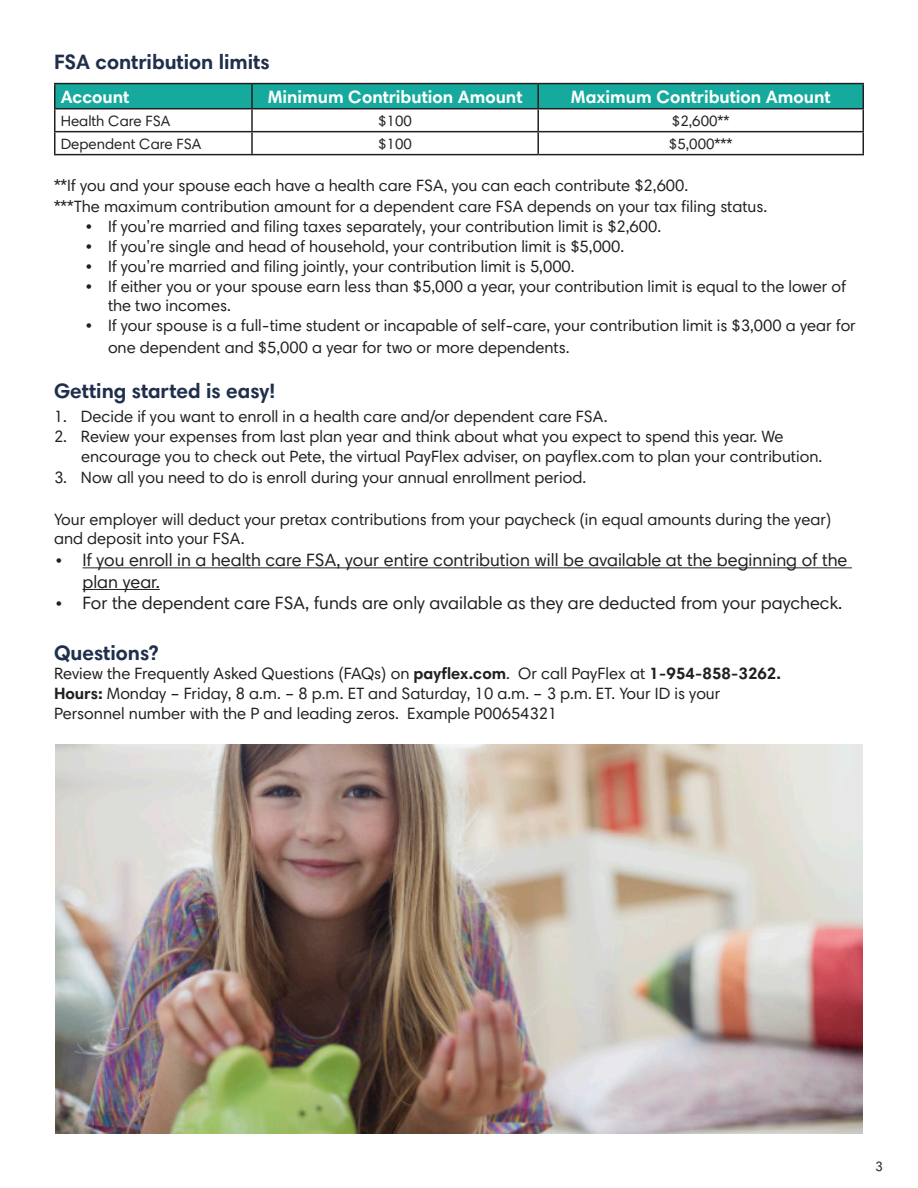
<style>
.page{position:relative;width:918px;height:1188px;background:#fff}
.page>*{position:absolute;margin:0;border:0;box-sizing:border-box;transform-origin:0 0}
.t1{font:700 21px "Harmonia Sans Std";color:#1f2f4c}
.t2{font:18px/21.6px "Harmonia Sans Std";color:#231f20}
.t3{font:700 18px "Harmonia Sans Std";color:#fff}
.t4{font:16.5px/19.8px "Harmonia Sans Std";color:#231f20}
.t5{font:15px "Harmonia Sans Std";color:#231f20}
.t6{font:13.5px "Harmonia Sans Std";color:#231f20}
.s1{font-size:18px}
.s2{font-weight:700}
</style>
<div class="page">
<hr style="left:82px;top:567px;width:770px;height:1px;background:#231f20">
<hr style="left:82px;top:589px;width:78px;height:1px;background:#231f20">
<div style="left:56px;top:84px;width:806px;height:24px;background:#15aa9d"></div>
<hr style="left:54px;top:83px;width:198px;height:1px;background:#231f20">
<hr style="left:54px;top:84px;width:2px;height:24px;background:#231f20">
<hr style="left:252px;top:83px;width:286px;height:1px;background:#231f20">
<hr style="left:251px;top:84px;width:2px;height:24px;background:#231f20">
<hr style="left:538px;top:83px;width:326px;height:1px;background:#231f20">
<hr style="left:537px;top:84px;width:2px;height:24px;background:#231f20">
<hr style="left:862px;top:84px;width:2px;height:24px;background:#231f20">
<hr style="left:54px;top:108px;width:198px;height:1px;background:#231f20">
<hr style="left:54px;top:109px;width:2px;height:22px;background:#231f20">
<hr style="left:252px;top:108px;width:286px;height:1px;background:#231f20">
<hr style="left:251px;top:109px;width:2px;height:22px;background:#231f20">
<hr style="left:538px;top:108px;width:326px;height:1px;background:#231f20">
<hr style="left:537px;top:109px;width:2px;height:22px;background:#231f20">
<hr style="left:862px;top:109px;width:2px;height:22px;background:#231f20">
<hr style="left:54px;top:131px;width:198px;height:1px;background:#231f20">
<hr style="left:54px;top:132px;width:2px;height:22px;background:#231f20">
<hr style="left:252px;top:131px;width:286px;height:1px;background:#231f20">
<hr style="left:251px;top:132px;width:2px;height:22px;background:#231f20">
<hr style="left:538px;top:131px;width:326px;height:1px;background:#231f20">
<hr style="left:537px;top:132px;width:2px;height:22px;background:#231f20">
<hr style="left:862px;top:132px;width:2px;height:22px;background:#231f20">
<hr style="left:54px;top:154px;width:198px;height:1px;background:#231f20">
<hr style="left:252px;top:154px;width:286px;height:1px;background:#231f20">
<hr style="left:538px;top:154px;width:326px;height:1px;background:#231f20">
<img style="left:55px;top:745px;width:808px;height:389px">
<p class="t1" style="left:54px;top:49px;width:217px">FSA contribution limits</p>
<p class="t3" style="left:61px;top:85px;width:70px">Account</p>
<p class="t3" style="left:268px;top:85px;width:256px">Minimum Contribution Amount</p>
<p class="t3" style="left:571px;top:85px;width:261px">Maximum Contribution Amount</p>
<p class="t5" style="left:61px;top:111px;width:111px">Health Care FSA</p>
<p class="t5" style="left:378px;top:111px;width:35px">$100</p>
<p class="t5" style="left:672px;top:111px;width:59px">$2,600**</p>
<p class="t5" style="left:61px;top:134px;width:142px">Dependent Care FSA</p>
<p class="t5" style="left:378px;top:134px;width:35px">$100</p>
<p class="t5" style="left:669px;top:134px;width:65px">$5,000***</p>
<p class="t4" style="left:54px;top:175px;width:636px">**If you and your spouse each have a health care FSA, you can each contribute $2,600.</p>
<p class="t4" style="left:54px;top:197px;width:715px">***The maximum contribution amount for a dependent care FSA depends on your tax filing status.</p>
<p class="t4" style="left:86px;top:216px;width:577px"><span class="s1">•</span> If you’re married and filing taxes separately, your contribution limit is $2,600.</p>
<p class="t4" style="left:86px;top:236px;width:540px"><span class="s1">•</span> If you’re single and head of household, your contribution limit is $5,000.</p>
<p class="t4" style="left:86px;top:256px;width:491px"><span class="s1">•</span> If you’re married and filing jointly, your contribution limit is 5,000.</p>
<p class="t4" style="left:108px;top:276px;width:740px;text-indent:-22px"><span class="s1">•</span> If either you or your spouse earn less than $5,000 a year, your contribution limit is equal to the lower of the two incomes.</p>
<p class="t4" style="left:108px;top:315px;width:749px;line-height:21.6px;text-indent:-22px"><span class="s1">•</span> If your spouse is a full-time student or incapable of self-care, your contribution limit is $3,000 a year for one dependent and $5,000 a year for two or more dependents.</p>
<p class="t1" style="left:54px;top:377px;width:223px">Getting started is easy!</p>
<p class="t4" style="left:54px;top:406px;width:555px">1. Decide if you want to enroll in a health care and/or dependent care FSA.</p>
<p class="t4" style="left:81px;top:426px;width:743px;text-indent:-27px">2. Review your expenses from last plan year and think about what you expect to spend this year. We encourage you to check out Pete, the virtual PayFlex adviser, on payflex.com to plan your contribution.</p>
<p class="t4" style="left:54px;top:468px;width:534px">3. Now all you need to do is enroll during your annual enrollment period.</p>
<p class="t4" style="left:54px;top:509px;width:779px">Your employer will deduct your pretax contributions from your paycheck (in equal amounts during the year) and deposit into your FSA.</p>
<p class="t2" style="left:82px;top:549px;width:766px;text-indent:-27px">• If you enroll in a health care FSA, your entire contribution will be available at the beginning of the plan year.</p>
<p class="t2" style="left:56px;top:592px;width:788px">• For the dependent care FSA, funds are only available as they are deducted from your paycheck.</p>
<p class="t1" style="left:54px;top:639px;width:106px">Questions?</p>
<p class="t4" style="left:54px;top:664px;width:729px">Review the Frequently Asked Questions (FAQs) on <span class="s2">payflex.com</span>. Or call PayFlex at <span class="s2">1-954-858-3262.<br>Hours:</span> Monday – Friday, 8 a.m. – 8 p.m. ET and Saturday, 10 a.m. – 3 p.m. ET. Your ID is your<br>Personnel number with the P and leading zeros. Example P00654321</p>
<p class="t6" style="left:875px;top:1159px;width:9px">3</p>
</div>
